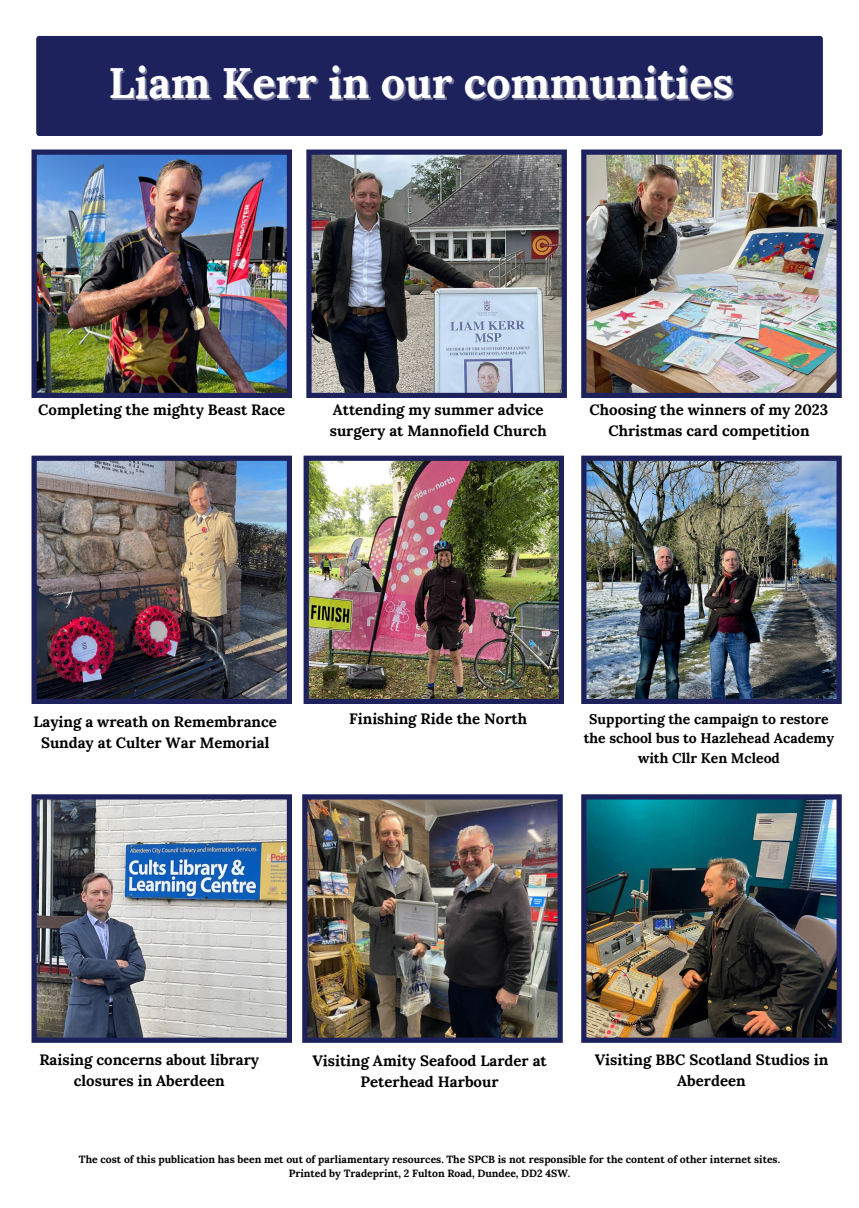
<style>
.page{position:relative;width:859px;height:1208px;background:#fff}
.page>*{position:absolute;margin:0;border:0;box-sizing:border-box;transform-origin:0 0}
.t1{font:700 43px "Lora";color:#fff}
.t2{font:700 15px/21px "Lora";color:#000;text-align:center}
.t3{font:700 14px/19.5px "Lora";color:#000;text-align:center}
.t4{font:700 10.4px/14.2px "Lora";color:#000;text-align:center}
</style>
<div class="page">
<div style="left:36px;top:36px;width:786px;height:100px;background:#1d225c"></div>
<img style="left:32px;top:149px;width:260px;height:249px">
<img style="left:306px;top:149px;width:261px;height:249px">
<img style="left:581px;top:149px;width:261px;height:249px">
<img style="left:32px;top:455px;width:260px;height:249px">
<img style="left:303px;top:455px;width:261px;height:249px">
<img style="left:581px;top:455px;width:261px;height:249px">
<svg style="left:626px;top:1042px;width:58px;height:1px"></svg>
<svg style="left:455px;top:1042px;width:57px;height:1px"></svg>
<img style="left:32px;top:794px;width:260px;height:248px">
<img style="left:302px;top:794px;width:261px;height:248px">
<img style="left:581px;top:794px;width:261px;height:248px">
<h1 class="t1" style="left:108px;top:55px;width:626px">Liam Kerr in our communities</h1>
<p class="t2" style="left:38px;top:399px;width:248px">Completing the mighty Beast Race</p>
<p class="t2" style="left:330px;top:399px;width:218px;text-align:left">Attending my summer advice surgery at Mannofield Church</p>
<p class="t2" style="left:589px;top:399px;width:240px">Choosing the winners of my 2023<br>Christmas card competition</p>
<p class="t2" style="left:33px;top:710px;width:245px">Laying a wreath on Remembrance<br>Sunday at Culter War Memorial</p>
<p class="t2" style="left:349px;top:707px;width:179px">Finishing Ride the North</p>
<p class="t3" style="left:584px;top:709px;width:252px">Supporting the campaign to restore the school bus to Hazlehead Academy with Cllr Ken Mcleod</p>
<p class="t2" style="left:39px;top:1048px;width:221px">Raising concerns about library closures in Aberdeen</p>
<p class="t2" style="left:312px;top:1050px;width:236px">Visiting Amity Seafood Larder at<br>Peterhead Harbour</p>
<p class="t2" style="left:595px;top:1048px;width:235px">Visiting BBC Scotland Studios in<br>Aberdeen</p>
<p class="t4" style="left:79px;top:1151px;width:702px">The cost of this publication has been met out of parliamentary resources. The SPCB is not responsible for the content of other internet sites.<br>Printed by Tradeprint, 2 Fulton Road, Dundee, DD2 4SW.</p>
</div>
